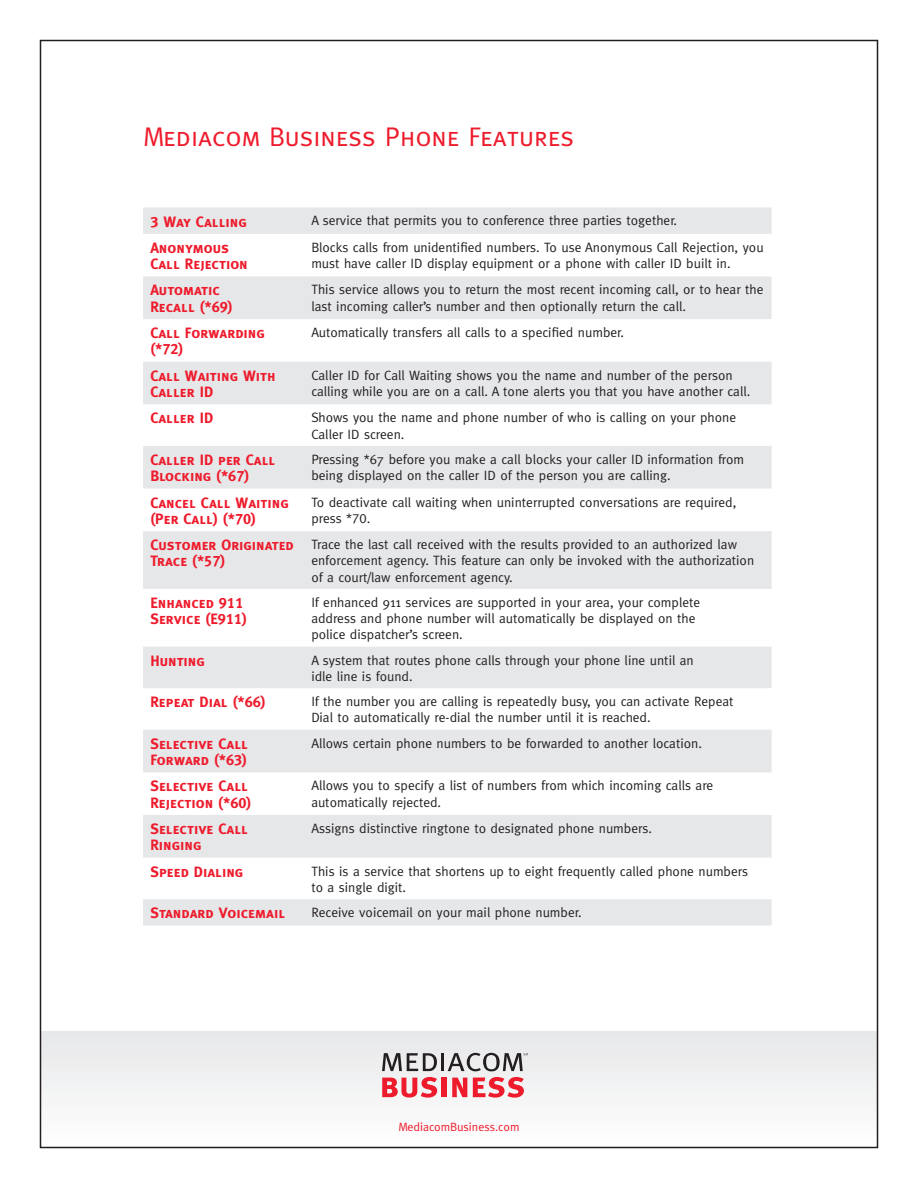
<style>
.page{position:relative;width:918px;height:1188px;background:#fff}
.page>*{position:absolute;margin:0;border:0;box-sizing:border-box;transform-origin:0 0}
.t1{font:27px "Meta Caps";color:#ee1b2c}
.t2{font:15px/16.4px "Meta Bold Caps";color:#ee1b2c}
.t3{font:13.5px/16.2px "Meta";color:#231f20}
.t4{font:12px "Meta";color:#ee1b2c}
.s1{font-family:"Meta Caps"}
</style>
<div class="page">
<svg style="left:143px;top:207px;width:629px;height:719px"></svg>
<svg style="left:143px;top:276px;width:629px;height:128px;fill:#e6e7e9"></svg>
<div style="left:40px;top:1031px;width:838px;height:117px;background:#f3f4f4"></div>
<svg style="left:382px;top:1077px;width:55px;height:21px"></svg>
<div style="left:442px;top:1078px;width:5px;height:19px;background:#ee1b2c"></div>
<svg style="left:452px;top:1078px;width:15px;height:19px"></svg>
<svg style="left:473px;top:1077px;width:51px;height:21px"></svg>
<svg style="left:382px;top:1053px;width:146px;height:18px"></svg>
<p class="t1" style="left:143px;top:121px;width:433px">Mediacom Business Phone Features</p>
<p class="t2" style="left:150px;top:213px;width:98px">3 Way Calling</p>
<p class="t3" style="left:311px;top:213px;width:367px">A service that permits you to conference three parties together.</p>
<p class="t2" style="left:150px;top:239px;width:99px">Anonymous<br>Call Rejection</p>
<p class="t3" style="left:311px;top:239px;width:454px">Blocks calls from unidentified numbers. To use Anonymous Call Rejection, you must have caller ID display equipment or a phone with caller ID built in.</p>
<p class="t2" style="left:150px;top:282px;width:84px">Automatic<br>Recall (*69)</p>
<p class="t3" style="left:311px;top:282px;width:454px">This service allows you to return the most recent incoming call, or to hear the last incoming caller’s number and then optionally return the call.</p>
<p class="t2" style="left:150px;top:325px;width:116px">Call Forwarding (*72)</p>
<p class="t3" style="left:311px;top:324px;width:314px">Automatically transfers all calls to a specified number.</p>
<p class="t2" style="left:150px;top:367px;width:127px">Call Waiting With<br>Caller ID</p>
<p class="t3" style="left:311px;top:367px;width:441px">Caller ID for Call Waiting shows you the name and number of the person calling while you are on a call. A tone alerts you that you have another call.</p>
<p class="t2" style="left:150px;top:410px;width:64px">Caller ID</p>
<p class="t3" style="left:311px;top:409px;width:426px">Shows you the name and phone number of who is calling on your phone<br>Caller ID screen.</p>
<p class="t2" style="left:150px;top:451px;width:126px">Caller ID per Call<br>Blocking (*67)</p>
<p class="t3" style="left:311px;top:451px;width:434px">Pressing *67 before you make a call blocks your caller ID information from being displayed on the caller ID of the person you are calling.</p>
<p class="t2" style="left:150px;top:494px;width:140px">Cancel Call Waiting (Per Call) (*70)</p>
<p class="t3" style="left:311px;top:494px;width:426px">To deactivate call waiting when uninterrupted conversations are required, press *<span class="s1">70</span>.</p>
<p class="t2" style="left:150px;top:537px;width:145px">Customer Originated<br>Trace (*57)</p>
<p class="t3" style="left:311px;top:536px;width:444px">Trace the last call received with the results provided to an authorized law enforcement agency. This feature can only be invoked with the authorization of a court/law enforcement agency.</p>
<p class="t2" style="left:150px;top:594px;width:98px">Enhanced 911<br>Service (E911)</p>
<p class="t3" style="left:311px;top:594px;width:390px">If enhanced 911 services are supported in your area, your complete address and phone number will automatically be displayed on the police dispatcher’s screen.</p>
<p class="t2" style="left:150px;top:652px;width:56px">Hunting</p>
<p class="t3" style="left:311px;top:652px;width:384px">A system that routes phone calls through your phone line until an idle line is found.</p>
<p class="t2" style="left:150px;top:694px;width:117px">Repeat Dial (*66)</p>
<p class="t3" style="left:311px;top:693px;width:424px">If the number you are calling is repeatedly busy, you can activate Repeat<br>Dial to automatically re-dial the number until it is reached.</p>
<p class="t2" style="left:150px;top:735px;width:99px">Selective Call<br>Forward (*63)</p>
<p class="t3" style="left:311px;top:735px;width:392px">Allows certain phone numbers to be forwarded to another location.</p>
<p class="t2" style="left:150px;top:778px;width:102px">Selective Call<br>Rejection (*60)</p>
<p class="t3" style="left:311px;top:777px;width:403px">Allows you to specify a list of numbers from which incoming calls are automatically rejected.</p>
<p class="t2" style="left:150px;top:821px;width:99px">Selective Call<br>Ringing</p>
<p class="t3" style="left:311px;top:820px;width:342px">Assigns distinctive ringtone to designated phone numbers.</p>
<p class="t2" style="left:150px;top:863px;width:94px">Speed Dialing</p>
<p class="t3" style="left:311px;top:863px;width:438px">This is a service that shortens up to eight frequently called phone numbers to a single digit.</p>
<p class="t2" style="left:150px;top:905px;width:136px">Standard Voicemail</p>
<p class="t3" style="left:311px;top:904px;width:272px">Receive voicemail on your mail phone number.</p>
<p class="t4" style="left:399px;top:1120px;width:122px">MediacomBusiness.com</p>
</div>
